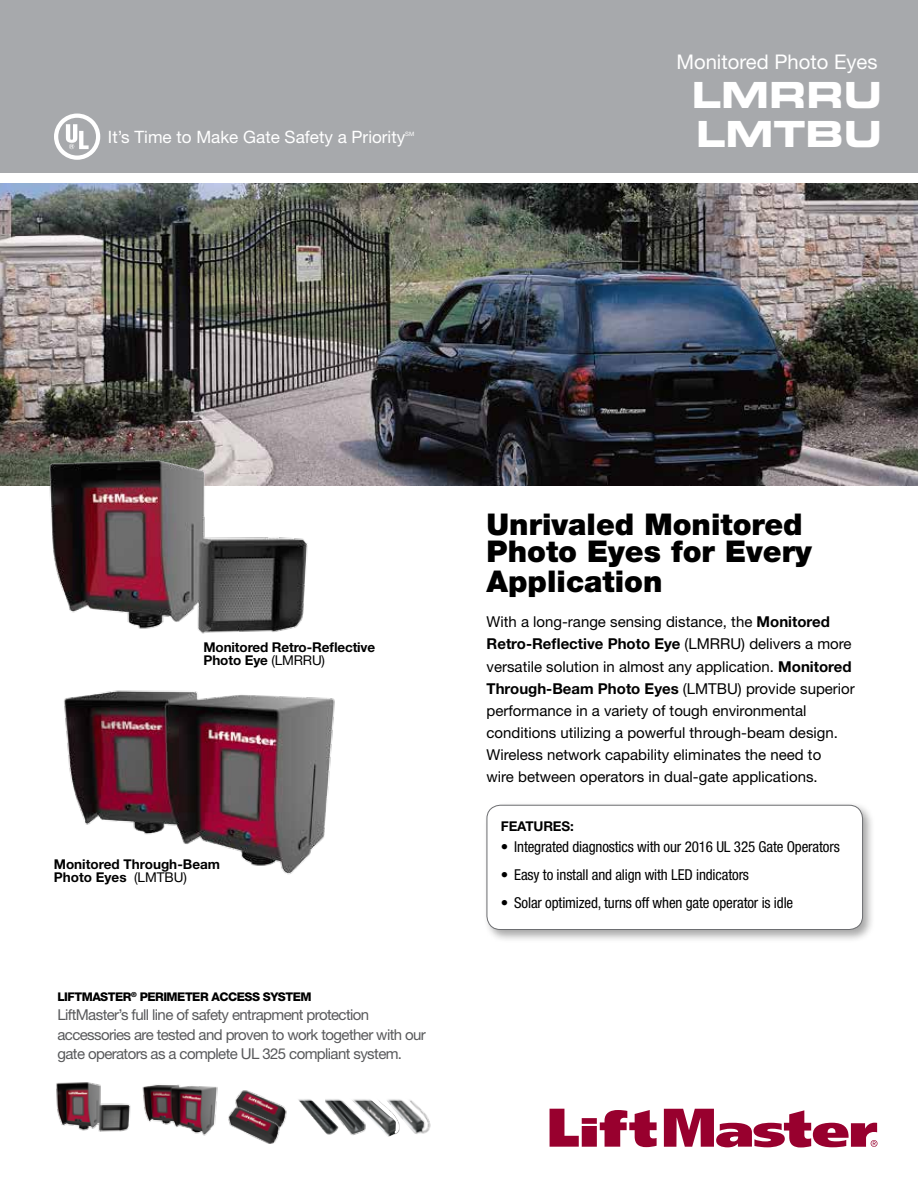
<style>
.page{position:relative;width:918px;height:1188px;background:#fff}
.page>*{position:absolute;margin:0;border:0;box-sizing:border-box;transform-origin:0 0}
.t1{font:36px "Eurostile LT Bold Extended Two";color:#fff}
.t2{font:900 30px/26.8px "Helvetica Neue LT";color:#000}
.t3{font:20.25px "Helvetica Neue LT";color:#fff}
.t4{font:17.1px "Helvetica Neue LT";color:#fff}
.t5{font:15px/22.2px "Helvetica Neue LT";color:#000}
.t6{font:15px/19.2px "Helvetica Neue LT";letter-spacing:-.04em;color:#58595b}
.t7{font:condensed 15px "Helvetica Neue LT";letter-spacing:-.01em;color:#000}
.t8{font:700 13.5px/13.5px "Helvetica Neue LT";letter-spacing:-.01em;color:#000}
.t9{font:800 12px "Helvetica Neue LT";letter-spacing:-.04em;color:#000}
.t10{font:6px "Helvetica Neue LT";color:#fff}
.s1{font-weight:400}
.s2{font-weight:700}
</style>
<div class="page">
<img style="left:0;top:184px;width:918px;height:302px">
<div style="left:0;top:0;width:918px;height:173px;background:#a7a9ac"></div>
<svg style="left:550px;top:1109px;width:107px;height:38px"></svg>
<svg style="left:664px;top:1109px;width:214px;height:39px"></svg>
<img style="left:64px;top:690px;width:271px;height:185px">
<div style="left:483px;top:801px;width:393px;height:142px;background:#000;opacity:.35"></div>
<div style="left:487px;top:805px;width:376px;height:125px;background:#fff;border-radius:14px"></div>
<div style="left:487px;top:805px;width:376px;height:125px;border:1px solid #6d6e71;border-radius:14px"></div>
<img style="left:40px;top:455px;width:304px;height:179px">
<svg style="left:54px;top:114px;width:46px;height:46px"></svg>
<img style="left:236px;top:1090px;width:51px;height:30px">
<img style="left:236px;top:1105px;width:49px;height:39px">
<img style="left:142px;top:1084px;width:94px;height:52px">
<img style="left:56px;top:1082px;width:75px;height:50px">
<img style="left:400px;top:1101px;width:31px;height:33px">
<img style="left:370px;top:1101px;width:30px;height:36px">
<img style="left:339px;top:1101px;width:31px;height:34px">
<img style="left:299px;top:1101px;width:40px;height:34px">
<h3 class="t3" style="left:676px;top:50px;width:203px">Monitored Photo Eyes</h3>
<h1 class="t1" style="left:692px;top:70px;width:192px">LMRRU</h1>
<p class="t4" style="left:108px;top:127px;width:299px">It’s Time to Make Gate Safety a Priority</p>
<p class="t10" style="left:405px;top:130px;width:11px">SM</p>
<h1 class="t1" style="left:696px;top:109px;width:187px">LMTBU</h1>
<p class="t8" style="left:204px;top:640px;width:173px">Monitored Retro-Reflective<br>Photo Eye <span class="s1">(LMRRU)</span></p>
<p class="t8" style="left:54px;top:857px;width:168px">Monitored Through-Beam<br>Photo Eyes <span class="s1">(LMTBU)</span></p>
<p class="t9" style="left:57px;top:990px;width:256px">LIFTMASTER<sup>®</sup> PERIMETER ACCESS SYSTEM</p>
<p class="t6" style="left:57px;top:1005px;width:370px">LiftMaster’s full line of safety entrapment protection accessories are tested and proven to work together with our gate operators as a complete UL 325 compliant system.</p>
<h2 class="t2" style="left:487px;top:511px;width:327px">Unrivaled Monitored<br>Photo Eyes for Every</h2>
<h2 class="t2" style="left:487px;top:567px;width:178px">Application</h2>
<p class="t5" style="left:487px;top:611px;width:370px">With a long-range sensing distance, the <span class="s2">Monitored Retro-Reflective Photo Eye</span> (LMRRU) delivers a more versatile solution in almost any application. <span class="s2">Monitored Through-Beam Photo Eyes</span> (LMTBU) provide superior performance in a variety of tough environmental conditions utilizing a powerful through-beam design.<br>Wireless network capability eliminates the need to<br>wire between operators in dual-gate applications.</p>
<p class="t8" style="left:501px;top:819px;width:75px">FEATURES:</p>
<p class="t7" style="left:501px;top:838px;width:341px">• Integrated diagnostics with our 2016 UL 325 Gate Operators</p>
<p class="t7" style="left:501px;top:866px;width:250px">• Easy to install and align with LED indicators</p>
<p class="t7" style="left:501px;top:894px;width:294px">• Solar optimized, turns off when gate operator is idle</p>
</div>
